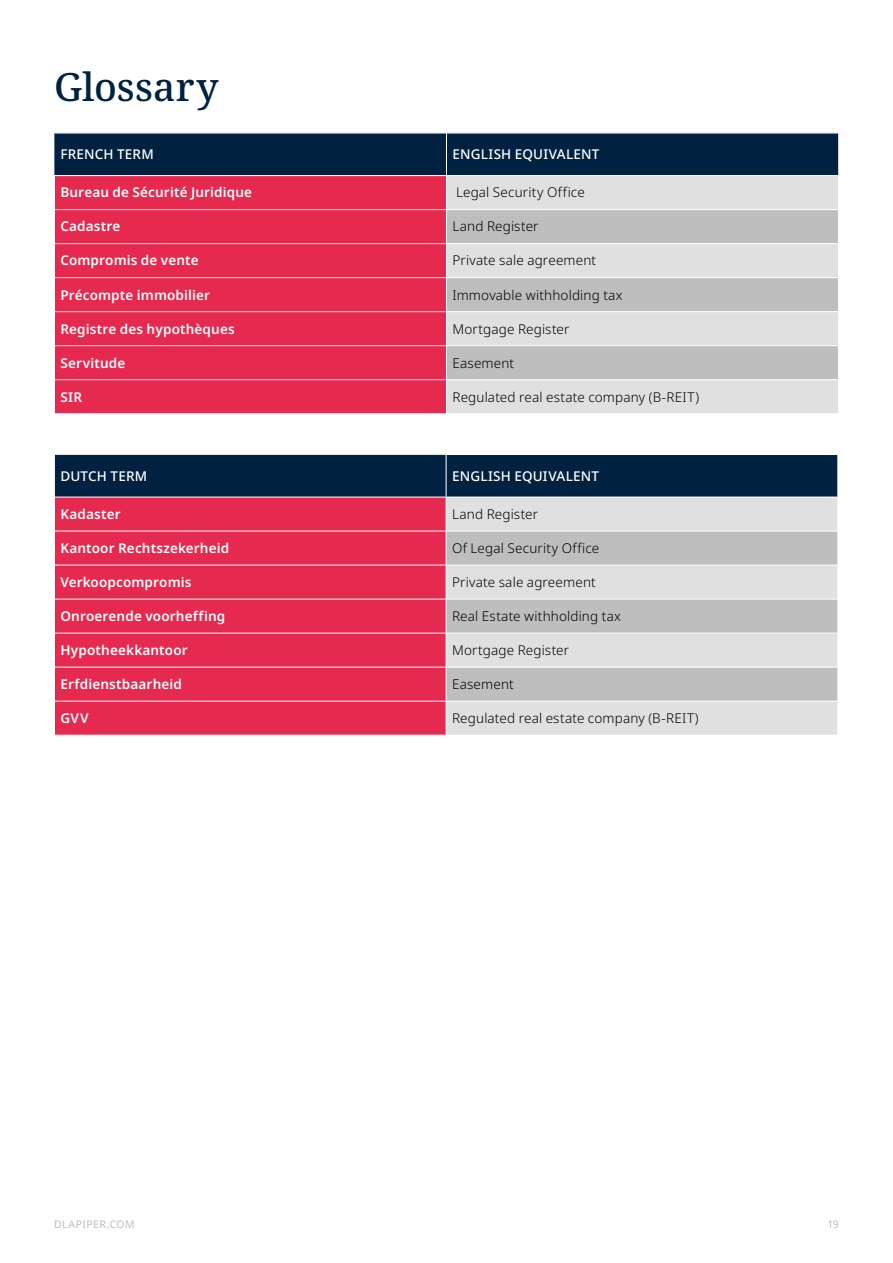
<style>
.page{position:relative;width:893px;height:1263px;background:#fff}
.page>*{position:absolute;margin:0;border:0;box-sizing:border-box;transform-origin:0 0}
.t1{font:500 39px "Noto Serif";color:#002240}
.t2{font:300 13.5px "Noto Sans";letter-spacing:.01em;color:#000}
.t3{font:600 13.5px "Noto Sans";letter-spacing:.01em;color:#fff}
.t4{font:500 13.5px "Noto Sans";letter-spacing:.01em;color:#fff}
.t5{font:10.5px "Noto Sans";letter-spacing:.04em;color:#bebebe}
</style>
<div class="page">
<div style="left:54px;top:134px;width:784px;height:41px;background:#002240"></div>
<div style="left:55px;top:176px;width:391px;height:237px;background:#e62a4f"></div>
<div style="left:447px;top:176px;width:391px;height:237px;background:#e0e0e0"></div>
<svg style="left:447px;top:210px;width:391px;height:169px;background:#cbcbcb"></svg>
<hr style="left:54px;top:133px;width:392px;height:1px;background:#e0e0e0">
<hr style="left:446px;top:133px;width:393px;height:1px;background:#e0e0e0">
<hr style="left:838px;top:133px;width:1px;height:42px;background:#e0e0e0">
<hr style="left:55px;top:243px;width:391px;height:1px;background:#e0e0e0">
<hr style="left:55px;top:277px;width:391px;height:1px;background:#e0e0e0">
<hr style="left:55px;top:311px;width:391px;height:1px;background:#e0e0e0">
<hr style="left:55px;top:345px;width:391px;height:1px;background:#e0e0e0">
<hr style="left:55px;top:379px;width:391px;height:1px;background:#e0e0e0">
<hr style="left:55px;top:209px;width:391px;height:1px;background:#e0e0e0">
<hr style="left:446px;top:133px;width:1px;height:42px;background:#fff">
<hr style="left:446px;top:345px;width:393px;height:1px;background:#fff">
<hr style="left:446px;top:379px;width:393px;height:1px;background:#fff">
<hr style="left:446px;top:277px;width:393px;height:1px;background:#fff">
<hr style="left:446px;top:311px;width:393px;height:1px;background:#fff">
<hr style="left:446px;top:209px;width:393px;height:1px;background:#fff">
<hr style="left:446px;top:243px;width:393px;height:1px;background:#fff">
<div style="left:55px;top:455px;width:782px;height:42px;background:#002240"></div>
<div style="left:55px;top:498px;width:391px;height:237px;background:#e62a4f"></div>
<div style="left:447px;top:498px;width:390px;height:237px;background:#e0e0e0"></div>
<svg style="left:447px;top:532px;width:390px;height:169px;background:#ccc"></svg>
<hr style="left:54px;top:454px;width:392px;height:1px;background:#e0e0e0">
<hr style="left:54px;top:531px;width:392px;height:1px;background:#fff">
<hr style="left:54px;top:565px;width:392px;height:1px;background:#fff">
<hr style="left:54px;top:599px;width:392px;height:1px;background:#fff">
<hr style="left:54px;top:633px;width:392px;height:1px;background:#fff">
<hr style="left:54px;top:667px;width:392px;height:1px;background:#fff">
<hr style="left:54px;top:701px;width:392px;height:1px;background:#fff">
<hr style="left:446px;top:455px;width:1px;height:42px;background:#fff">
<hr style="left:446px;top:531px;width:392px;height:1px;background:#fff">
<hr style="left:446px;top:565px;width:392px;height:1px;background:#fff">
<hr style="left:446px;top:599px;width:392px;height:1px;background:#fff">
<hr style="left:446px;top:633px;width:392px;height:1px;background:#fff">
<hr style="left:446px;top:667px;width:392px;height:1px;background:#fff">
<hr style="left:446px;top:701px;width:392px;height:1px;background:#fff">
<h1 class="t1" style="left:54px;top:60px;width:166px">Glossary</h1>
<p class="t4" style="left:60px;top:145px;width:95px">FRENCH TERM</p>
<p class="t4" style="left:452px;top:145px;width:148px">ENGLISH EQUIVALENT</p>
<p class="t3" style="left:60px;top:183px;width:193px">Bureau de Sécurité Juridique</p>
<p class="t2" style="left:456px;top:183px;width:130px">Legal Security Office</p>
<p class="t3" style="left:60px;top:217px;width:62px">Cadastre</p>
<p class="t2" style="left:452px;top:217px;width:88px">Land Register</p>
<p class="t3" style="left:60px;top:251px;width:140px">Compromis de vente</p>
<p class="t2" style="left:452px;top:251px;width:145px">Private sale agreement</p>
<p class="t3" style="left:60px;top:285px;width:151px">Précompte immobilier</p>
<p class="t2" style="left:452px;top:285px;width:172px">Immovable withholding tax</p>
<p class="t3" style="left:60px;top:319px;width:176px">Registre des hypothèques</p>
<p class="t2" style="left:452px;top:319px;width:119px">Mortgage Register</p>
<p class="t3" style="left:60px;top:353px;width:66px">Servitude</p>
<p class="t2" style="left:452px;top:353px;width:63px">Easement</p>
<p class="t3" style="left:60px;top:387px;width:23px">SIR</p>
<p class="t2" style="left:452px;top:387px;width:248px">Regulated real estate company (B-REIT)</p>
<p class="t4" style="left:60px;top:466px;width:88px">DUTCH TERM</p>
<p class="t4" style="left:452px;top:466px;width:148px">ENGLISH EQUIVALENT</p>
<p class="t3" style="left:60px;top:504px;width:62px">Kadaster</p>
<p class="t2" style="left:452px;top:504px;width:88px">Land Register</p>
<p class="t3" style="left:60px;top:538px;width:170px">Kantoor Rechtszekerheid</p>
<p class="t2" style="left:452px;top:538px;width:149px">Of Legal Security Office</p>
<p class="t3" style="left:60px;top:572px;width:133px">Verkoopcompromis</p>
<p class="t2" style="left:452px;top:572px;width:145px">Private sale agreement</p>
<p class="t3" style="left:60px;top:606px;width:166px">Onroerende voorheffing</p>
<p class="t2" style="left:452px;top:606px;width:170px">Real Estate withholding tax</p>
<p class="t3" style="left:60px;top:640px;width:129px">Hypotheekkantoor</p>
<p class="t2" style="left:452px;top:641px;width:119px">Mortgage Register</p>
<p class="t3" style="left:60px;top:675px;width:123px">Erfdienstbaarheid</p>
<p class="t2" style="left:452px;top:675px;width:63px">Easement</p>
<p class="t3" style="left:60px;top:709px;width:30px">GVV</p>
<p class="t2" style="left:452px;top:709px;width:248px">Regulated real estate company (B-REIT)</p>
<p class="t5" style="left:54px;top:1216px;width:82px">DLAPIPER.COM</p>
<p class="t5" style="left:828px;top:1216px;width:12px">19</p>
</div>
